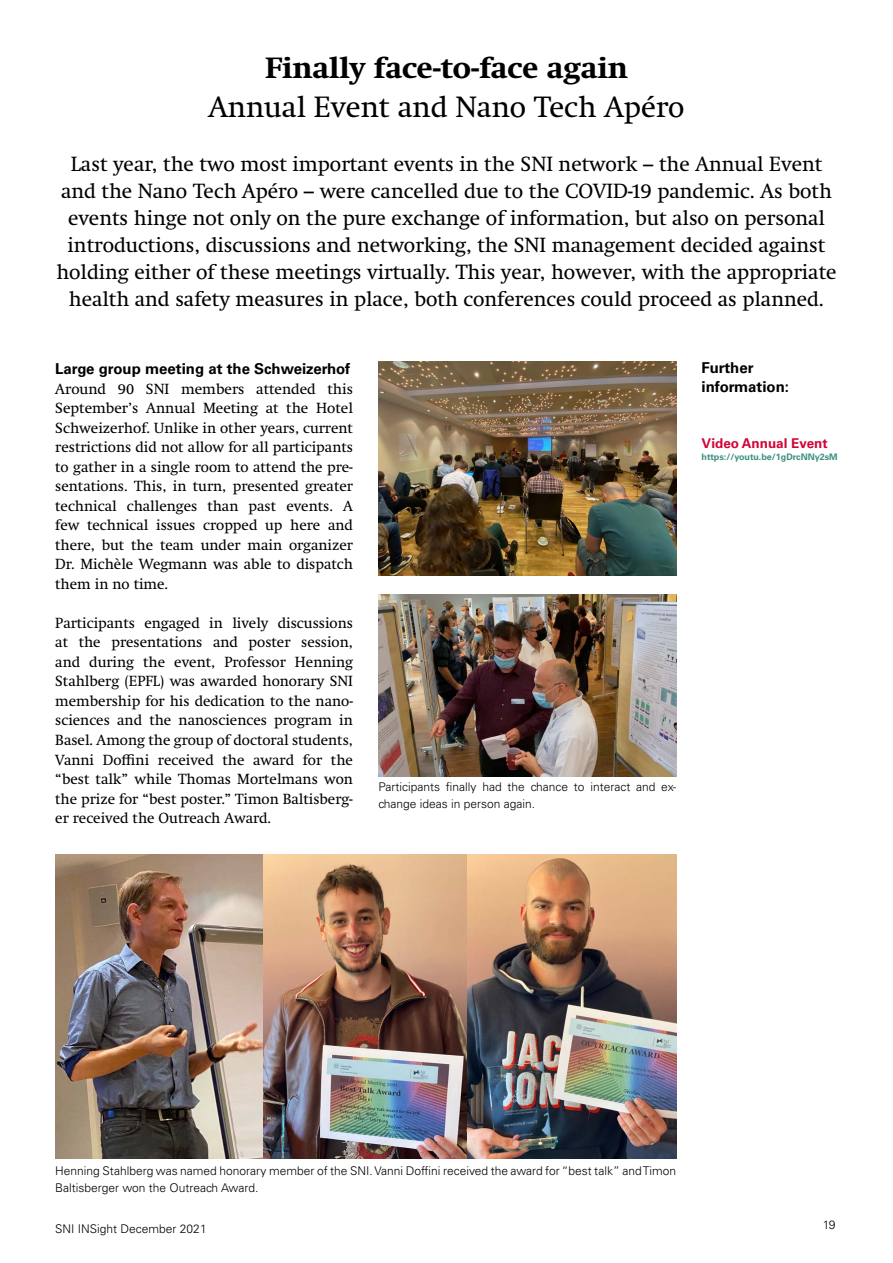
<style>
.page{position:relative;width:893px;height:1263px;background:#fff}
.page>*{position:absolute;margin:0;border:0;box-sizing:border-box;transform-origin:0 0}
.t1{font:30px "Swift Neue LT Pro";color:#000}
.t2{font:700 30px "Swift Neue LT Pro";color:#000}
.t3{font:21px/27px "Swift Neue LT Pro";color:#000;text-align:center}
.t4{font:15px/19.5px "Swift Neue LT Pro";color:#000;text-align:justify}
.t5{font:700 15px/19.5px "Univers LT Std";color:#000}
.t6{font:700 13.5px "Univers LT Std";color:#d20537}
.t7{font:300 12px/16.5px "Univers LT Std";color:#000}
.t8{font:700 9px "Univers LT Std";color:#3b8f81}
</style>
<div class="page">
<img style="left:55px;top:855px;width:621px;height:304px">
<img style="left:378px;top:362px;width:298px;height:213px">
<img style="left:378px;top:594px;width:298px;height:182px">
<h1 class="t2" style="left:265px;top:50px;width:364px">Finally face-to-face again</h1>
<h1 class="t1" style="left:208px;top:89px;width:478px">Annual Event and Nano Tech Apéro</h1>
<p class="t3" style="left:56px;top:150px;width:782px">Last year, the two most important events in the SNI network – the Annual Event and the Nano Tech Apéro – were cancelled due to the COVID-19 pandemic. As both events hinge not only on the pure exchange of information, but also on personal introductions, discussions and networking, the SNI management decided against holding either of these meetings virtually. This year, however, with the appropriate health and safety measures in place, both conferences could proceed as planned.</p>
<p class="t5" style="left:55px;top:359px;width:297px">Large group meeting at the Schweizerhof</p>
<p class="t4" style="left:55px;top:379px;width:299px">Around 90 SNI members attended this September’s Annual Meeting at the Hotel Schweizerhof. Unlike in other years, current restrictions did not allow for all participants to gather in a single room to attend the pre&shy;sentations. This, in turn, presented greater technical challenges than past events. A few technical issues cropped up here and there, but the team under main organizer Dr. Michèle Wegmann was able to dispatch them in no time.</p>
<p class="t4" style="left:55px;top:613px;width:299px">Participants engaged in lively discussions at the presentations and poster session, and during the event, Professor Henning Stahlberg (EPFL) was awarded honorary SNI membership for his dedication to the nano&shy;sciences and the nanosciences program in Basel. Among the group of doctoral students, Vanni Doffini received the award for the “best talk” while Thomas Mortelmans won the prize for “best poster.” Timon Baltisberg&shy;er received the Outreach Award.</p>
<p class="t5" style="left:702px;top:358px;width:89px">Further information:</p>
<p class="t6" style="left:702px;top:435px;width:128px">Video Annual Event</p>
<p class="t8" style="left:702px;top:451px;width:138px">https://youtu.be/1gDrcNNy2sM</p>
<p class="t7" style="left:378px;top:779px;width:299px">Participants finally had the chance to interact and ex&shy;change ideas in person again.</p>
<p class="t7" style="left:55px;top:1163px;width:622px">Henning Stahlberg was named honorary member of the SNI. Vanni Doffini received the award for “best talk” and Timon<br>Baltisberger won the Outreach Award.</p>
<p class="t7" style="left:55px;top:1221px;width:153px">SNI INSight December 2021</p>
<p class="t7" style="left:823px;top:1216px;width:14px">19</p>
</div>
